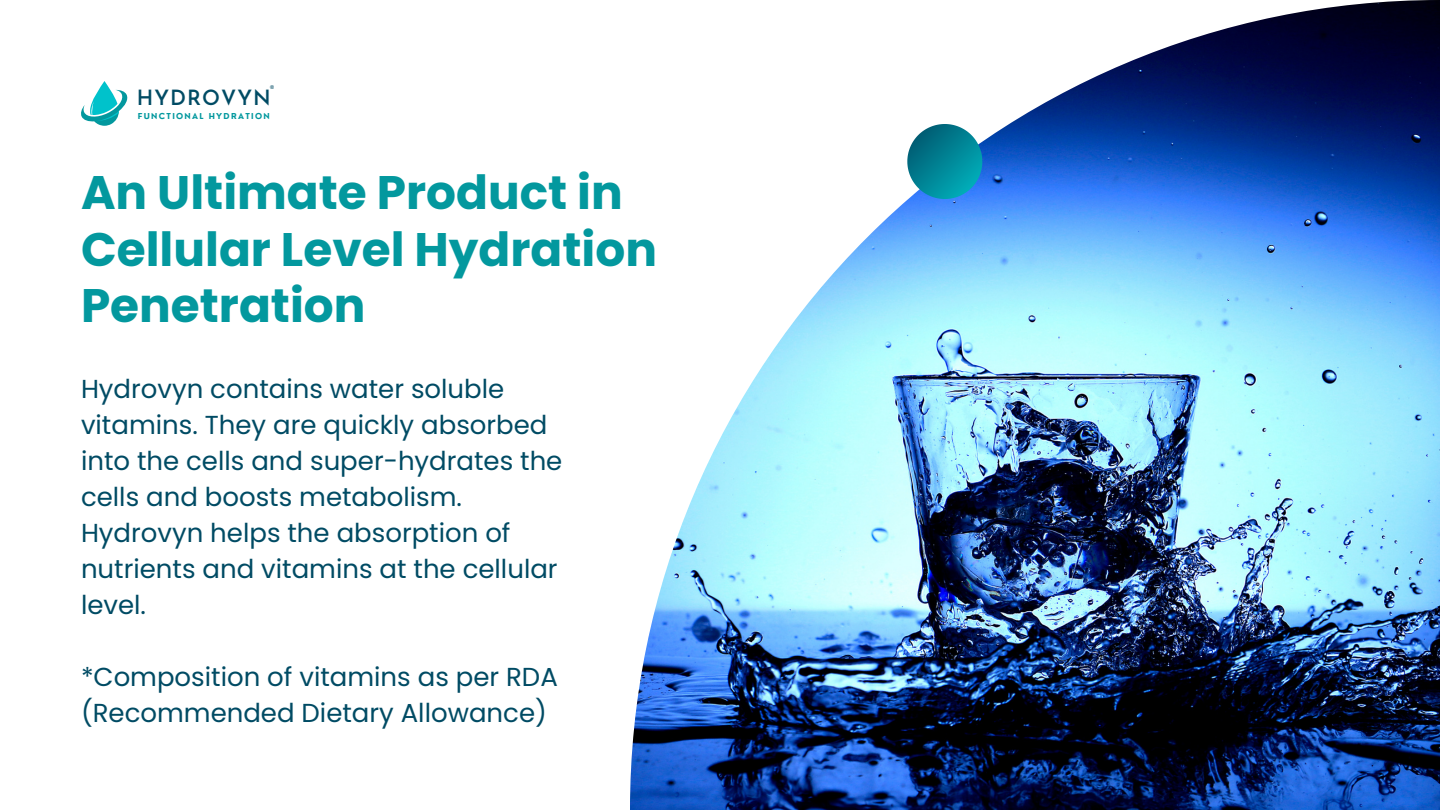
<style>
.page{position:relative;width:1440px;height:810px;background:#fff}
.page>*{position:absolute;margin:0;border:0;box-sizing:border-box;transform-origin:0 0}
.t1{font:700 47px/56.2px "Poppins";color:#03989e}
.t2{font:26px/36px "Poppins";color:#004b64}
.t3{font:600 20.9px "Josefin Sans";letter-spacing:.05em;color:#004b64}
.t4{font:8.9px "Nourd";color:#004b64}
.t5{font:700 8px "Nourd";letter-spacing:.165em;color:#03989e}
</style>
<div class="page">
<img style="left:630px;top:0;width:810px;height:810px">
<svg style="left:907px;top:124px;width:75px;height:75px;background:#2694ab"></svg>
<svg style="left:81px;top:81px;width:46px;height:45px"></svg>
<p class="t4" style="left:270px;top:83px;width:6px">®</p>
<p class="t3" style="left:137px;top:89px;width:136px">HYDROVYN</p>
<p class="t5" style="left:138px;top:111px;width:133px">FUNCTIONAL HYDRATION</p>
<h1 class="t1" style="left:81px;top:165px;width:578px">An Ultimate Product in<br>Cellular Level Hydration<br>Penetration</h1>
<p class="t2" style="left:81px;top:371px;width:483px">Hydrovyn contains water soluble vitamins. They are quickly absorbed into the cells and super-hydrates the cells and boosts metabolism.<br>Hydrovyn helps the absorption of nutrients and vitamins at the cellular level.</p>
<p class="t2" style="left:81px;top:659px;width:478px">*Composition of vitamins as per RDA (Recommended Dietary Allowance)</p>
</div>
